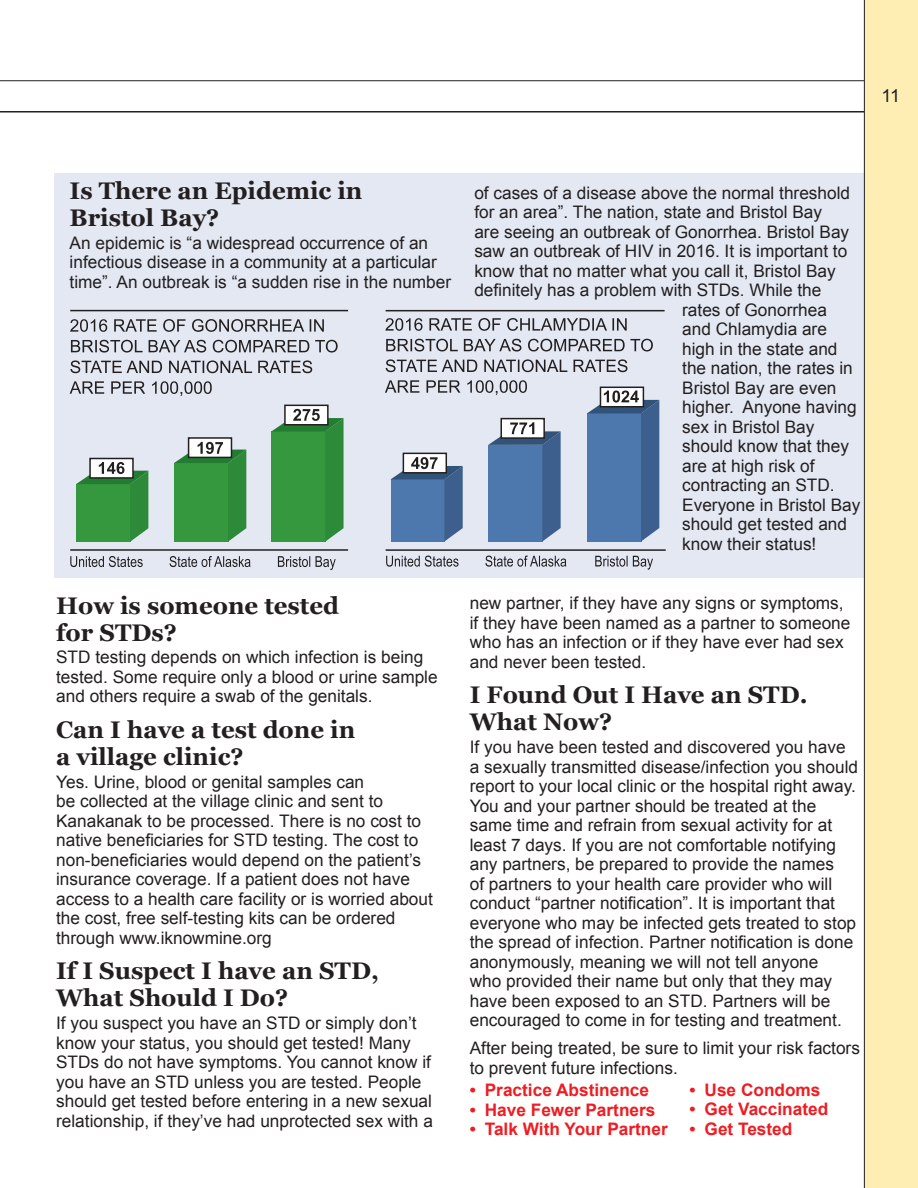
<style>
.page{position:relative;width:918px;height:1188px;background:#fff}
.page>*{position:absolute;margin:0;border:0;box-sizing:border-box;transform-origin:0 0}
.t1{font:700 24px/27px "Georgia";color:#231f20}
.t2{font:18px "Arial";color:#231f20}
.t3{font:17.25px/19.5px "Arial";color:#231f20}
.t4{font:700 17.25px "Arial";color:#ee1d23}
</style>
<div class="page">
<div style="left:54px;top:173px;width:825px;height:405px;background:#e3e8f3"></div>
<div style="left:864px;top:0;width:54px;height:1188px;background:#ffeeb4"></div>
<hr style="left:0;top:111px;width:864px;height:2px;background:#231f20">
<hr style="left:0;top:80px;width:864px;height:1px;background:#231f20">
<svg style="left:70px;top:381px;width:142px;height:15px"></svg>
<svg style="left:70px;top:360px;width:242px;height:13px"></svg>
<svg style="left:71px;top:340px;width:267px;height:13px"></svg>
<svg style="left:70px;top:319px;width:254px;height:13px"></svg>
<div style="left:90px;top:458px;width:43px;height:20px;background:#fff"></div>
<div style="left:89px;top:458px;width:45px;height:21px;border:2px solid #231f20"></div>
<svg style="left:76px;top:462px;width:72px;height:80px"></svg>
<div style="left:189px;top:438px;width:42px;height:19px;background:#fff"></div>
<div style="left:188px;top:437px;width:44px;height:21px;border:2px solid #231f20"></div>
<svg style="left:174px;top:442px;width:72px;height:100px;background:#4a9b54"></svg>
<div style="left:285px;top:405px;width:43px;height:20px;background:#fff"></div>
<div style="left:284px;top:405px;width:45px;height:21px;border:2px solid #231f20"></div>
<svg style="left:271px;top:409px;width:73px;height:133px;background:#459a50"></svg>
<svg style="left:70px;top:556px;width:73px;height:11px"></svg>
<svg style="left:170px;top:556px;width:81px;height:11px"></svg>
<svg style="left:278px;top:556px;width:58px;height:14px"></svg>
<hr style="left:70px;top:549px;width:278px;height:2px;background:#231f20">
<hr style="left:70px;top:310px;width:278px;height:1px;background:#231f20">
<svg style="left:385px;top:380px;width:142px;height:15px"></svg>
<svg style="left:386px;top:359px;width:241px;height:13px"></svg>
<svg style="left:386px;top:339px;width:267px;height:12px"></svg>
<svg style="left:385px;top:318px;width:242px;height:13px"></svg>
<div style="left:403px;top:453px;width:43px;height:20px;background:#fff"></div>
<div style="left:403px;top:453px;width:44px;height:21px;border:2px solid #231f20"></div>
<svg style="left:391px;top:457px;width:72px;height:85px;background:#6081aa"></svg>
<div style="left:501px;top:419px;width:43px;height:19px;background:#fff"></div>
<div style="left:500px;top:418px;width:45px;height:21px;border:2px solid #231f20"></div>
<svg style="left:488px;top:422px;width:73px;height:119px;background:#5b7ea9"></svg>
<div style="left:600px;top:387px;width:44px;height:20px;border:2px solid #231f20"></div>
<svg style="left:587px;top:390px;width:72px;height:151px;background:#5579a7"></svg>
<svg style="left:386px;top:556px;width:73px;height:11px"></svg>
<svg style="left:485px;top:556px;width:81px;height:11px"></svg>
<svg style="left:595px;top:556px;width:58px;height:14px"></svg>
<hr style="left:386px;top:549px;width:280px;height:2px;background:#231f20">
<hr style="left:386px;top:310px;width:279px;height:1px;background:#231f20">
<p class="t2" style="left:882px;top:84px;width:20px">11</p>
<h1 class="t1" style="left:70px;top:178px;width:294px">Is There an Epidemic in<br>Bristol Bay?</h1>
<p class="t3" style="left:70px;top:233px;width:383px">An epidemic is “a widespread occurrence of an infectious disease in a community at a particular time”. An outbreak is “a sudden rise in the number</p>
<p class="t3" style="left:474px;top:183px;width:377px">of cases of a disease above the normal threshold</p>
<p class="t3" style="left:474px;top:203px;width:349px">for an area”. The nation, state and Bristol Bay</p>
<p class="t3" style="left:474px;top:222px;width:376px">are seeing an outbreak of Gonorrhea. Bristol Bay</p>
<p class="t3" style="left:474px;top:242px;width:374px">saw an outbreak of HIV in 2016. It is important to</p>
<p class="t3" style="left:474px;top:261px;width:363px">know that no matter what you call it, Bristol Bay</p>
<p class="t3" style="left:474px;top:281px;width:349px">definitely has a problem with STDs. While the</p>
<p class="t3" style="left:682px;top:300px;width:146px">rates of Gonorrhea</p>
<p class="t3" style="left:682px;top:320px;width:146px">and Chlamydia are</p>
<p class="t3" style="left:682px;top:339px;width:157px">high in the state and</p>
<p class="t3" style="left:682px;top:359px;width:172px">the nation, the rates in</p>
<p class="t3" style="left:682px;top:378px;width:156px">Bristol Bay are even</p>
<p class="t3" style="left:682px;top:398px;width:176px">higher. Anyone having</p>
<p class="t3" style="left:682px;top:417px;width:134px">sex in Bristol Bay</p>
<p class="t3" style="left:682px;top:437px;width:168px">should know that they</p>
<p class="t3" style="left:682px;top:456px;width:134px">are at high risk of</p>
<p class="t3" style="left:682px;top:476px;width:154px">contracting an STD.</p>
<p class="t3" style="left:682px;top:495px;width:180px">Everyone in Bristol Bay</p>
<p class="t3" style="left:682px;top:515px;width:166px">should get tested and</p>
<p class="t3" style="left:682px;top:534px;width:136px">know their status!</p>
<h1 class="t1" style="left:56px;top:592px;width:284px">How is someone tested for STDs?</h1>
<p class="t3" style="left:56px;top:648px;width:383px">STD testing depends on which infection is being tested. Some require only a blood or urine sample and others require a swab of the genitals.</p>
<h1 class="t1" style="left:56px;top:716px;width:301px">Can I have a test done in a village clinic?</h1>
<p class="t3" style="left:56px;top:772px;width:378px">Yes. Urine, blood or genital samples can<br>be collected at the village clinic and sent to Kanakanak to be processed. There is no cost to native beneficiaries for STD testing. The cost to non-beneficiaries would depend on the patient’s insurance coverage. If a patient does not have access to a health care facility or is worried about the cost, free self-testing kits can be ordered through www.iknowmine.org</p>
<h1 class="t1" style="left:56px;top:958px;width:324px">If I Suspect I have an STD,<br>What Should I Do?</h1>
<p class="t3" style="left:56px;top:1013px;width:378px">If you suspect you have an STD or simply don’t know your status, you should get tested! Many STDs do not have symptoms. You cannot know if you have an STD unless you are tested. People should get tested before entering in a new sexual relationship, if they’ve had unprotected sex with a</p>
<p class="t3" style="left:470px;top:594px;width:382px">new partner, if they have any signs or symptoms, if they have been named as a partner to someone who has an infection or if they have ever had sex and never been tested.</p>
<h1 class="t1" style="left:470px;top:682px;width:339px">I Found Out I Have an STD.<br>What Now?</h1>
<p class="t3" style="left:470px;top:738px;width:390px">If you have been tested and discovered you have a sexually transmitted disease/infection you should report to your local clinic or the hospital right away.<br>You and your partner should be treated at the same time and refrain from sexual activity for at least 7 days. If you are not comfortable notifying any partners, be prepared to provide the names<br>of partners to your health care provider who will conduct “partner notification”. It is important that everyone who may be infected gets treated to stop the spread of infection. Partner notification is done anonymously, meaning we will not tell anyone<br>who provided their name but only that they may have been exposed to an STD. Partners will be encouraged to come in for testing and treatment.</p>
<p class="t3" style="left:470px;top:1039px;width:392px">After being treated, be sure to limit your risk factors to prevent future infections.</p>
<p class="t4" style="left:470px;top:1079px;width:181px">• Practice Abstinence</p>
<p class="t4" style="left:470px;top:1098px;width:187px">• Have Fewer Partners</p>
<p class="t4" style="left:470px;top:1118px;width:199px">• Talk With Your Partner</p>
<p class="t4" style="left:690px;top:1078px;width:132px">• Use Condoms</p>
<p class="t4" style="left:690px;top:1098px;width:140px">• Get Vaccinated</p>
<p class="t4" style="left:690px;top:1117px;width:104px">• Get Tested</p>
</div>
